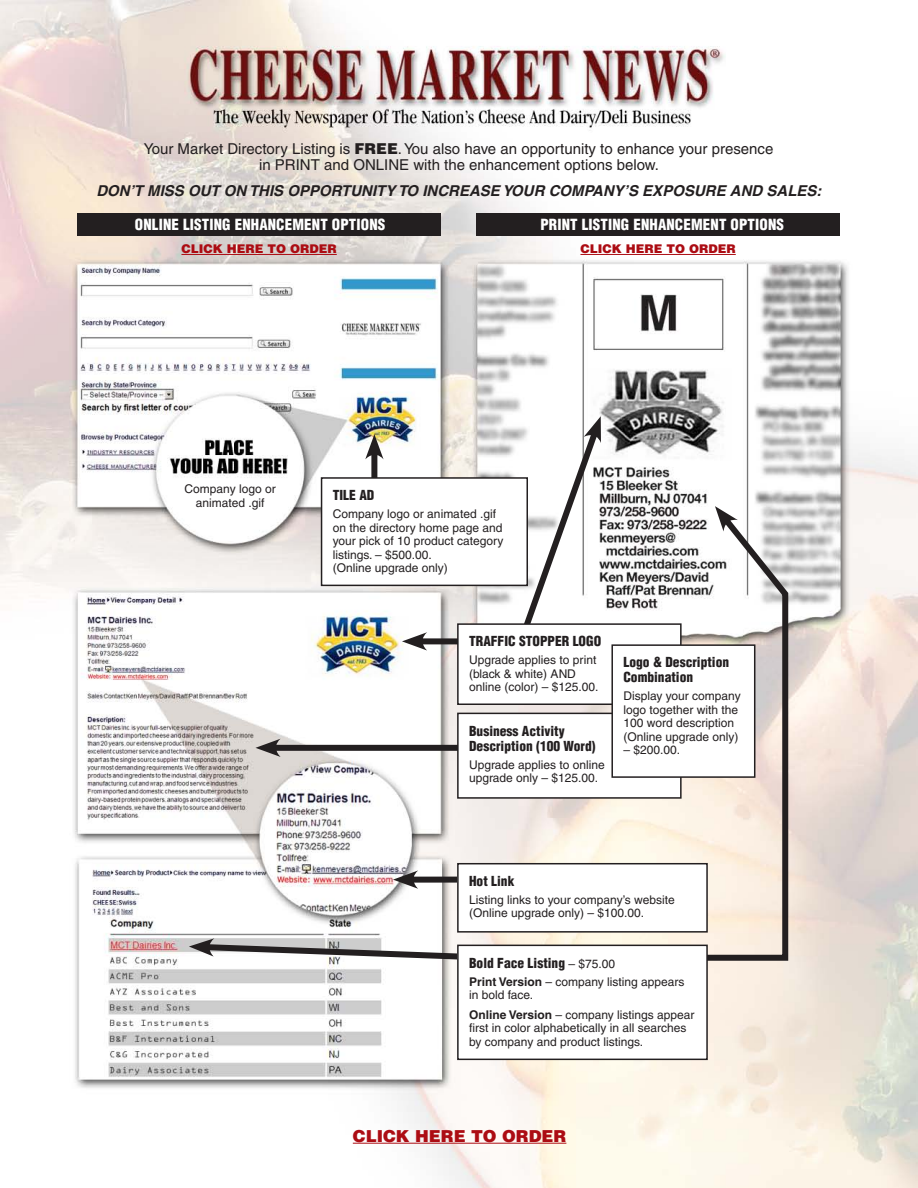
<style>
.page{position:relative;width:918px;height:1188px;background:#fff}
.page>*{position:absolute;margin:0;border:0;box-sizing:border-box;transform-origin:0 0}
.t1{font:900 16.5px "Helvetica";color:#ac0c13}
.t2{font:15px/16.5px "Helvetica";color:#231f20;text-align:center}
.t3{font:italic 700 15px "Helvetica";color:#231f20}
.t4{font:900 condensed 15px "Helvetica";letter-spacing:.01em;color:#fff}
.t5{font:900 condensed 13.5px/15px "Helvetica";color:#231f20}
.t6{font:12px/13.5px "Helvetica";color:#231f20}
.t7{font:900 12px "Helvetica";color:#ac0c13}
.s1{font-weight:900}
.s2{font-weight:400;font-stretch:normal;font-size:12px}
.s3{font-weight:700}
</style>
<div class="page">
<img style="left:0;top:0;width:918px;height:1188px">
<svg style="left:633px;top:509px;width:158px;height:455px"></svg>
<svg style="left:715px;top:506px;width:23px;height:26px"></svg>
<div style="left:270px;top:745px;width:252px;height:6px;background:#231f20"></div>
<svg style="left:255px;top:739px;width:26px;height:18px"></svg>
<div style="left:458px;top:624px;width:223px;height:80px;background:#fff"></div>
<div style="left:322px;top:478px;width:205px;height:107px;background:#fff"></div>
<div style="left:458px;top:713px;width:223px;height:85px;background:#fff"></div>
<svg style="left:329px;top:416px;width:279px;height:392px"></svg>
<div style="left:457px;top:713px;width:225px;height:86px;border:2px solid #231f20"></div>
<div style="left:612px;top:645px;width:143px;height:132px;background:#fff"></div>
<div style="left:611px;top:644px;width:144px;height:134px;border:2px solid #231f20"></div>
<div style="left:458px;top:945px;width:249px;height:114px;background:#fff"></div>
<div style="left:458px;top:864px;width:249px;height:68px;background:#fff"></div>
<svg style="left:189px;top:870px;width:509px;height:193px"></svg>
<div style="left:457px;top:863px;width:251px;height:70px;border:2px solid #231f20"></div>
<svg style="left:182px;top:481px;width:97px;height:31px"></svg>
<div style="left:77px;top:213px;width:364px;height:23px;background:#231f20"></div>
<div style="left:476px;top:213px;width:364px;height:23px;background:#231f20"></div>
<hr style="left:353px;top:1143px;width:213px;height:1px;background:#ac0c13">
<hr style="left:181px;top:254px;width:156px;height:1px;background:#ac0c13">
<hr style="left:580px;top:254px;width:156px;height:1px;background:#ac0c13">
<p class="t2" style="left:144px;top:140px;width:631px">Your Market Directory Listing is <span class="s1">FREE</span>. You also have an opportunity to enhance your presence in PRINT and ONLINE with the enhancement options below.</p>
<p class="t3" style="left:96px;top:182px;width:727px">DON’T MISS OUT ON THIS OPPORTUNITY TO INCREASE YOUR COMPANY’S EXPOSURE AND SALES:</p>
<p class="t4" style="left:135px;top:216px;width:252px">ONLINE LISTING ENHANCEMENT OPTIONS</p>
<p class="t4" style="left:540px;top:216px;width:245px">PRINT LISTING ENHANCEMENT OPTIONS</p>
<p class="t7" style="left:181px;top:241px;width:157px">CLICK HERE TO ORDER</p>
<p class="t7" style="left:580px;top:241px;width:157px">CLICK HERE TO ORDER</p>
<p class="t6" style="left:185px;top:482px;width:93px;text-align:center">Company logo or animated .gif</p>
<p class="t5" style="left:333px;top:488px;width:43px">TILE AD</p>
<p class="t6" style="left:333px;top:507px;width:172px">Company logo or animated .gif on the directory home page and your pick of 10 product category listings. – $500.00.<br>(Online upgrade only)</p>
<p class="t5" style="left:469px;top:634px;width:134px">TRAFFIC STOPPER LOGO</p>
<p class="t6" style="left:469px;top:653px;width:131px">Upgrade applies to print (black &amp; white) AND online (color) – $125.00.</p>
<p class="t5" style="left:469px;top:723px;width:128px">Business Activity<br>Description (100 Word)</p>
<p class="t6" style="left:469px;top:758px;width:137px">Upgrade applies to online upgrade only – $125.00.</p>
<p class="t5" style="left:623px;top:655px;width:107px">Logo &amp; Description<br>Combination</p>
<p class="t6" style="left:623px;top:689px;width:119px">Display your company logo together with the<br>100 word description (Online upgrade only)</p>
<p class="t6" style="left:623px;top:743px;width:58px">– $200.00.</p>
<p class="t5" style="left:469px;top:873px;width:47px">Hot Link</p>
<p class="t6" style="left:469px;top:893px;width:207px">Listing links to your company’s website (Online upgrade only) – $100.00.</p>
<p class="t5" style="left:469px;top:955px;width:148px">Bold Face Listing <span class="s2">– $75.00</span></p>
<p class="t6" style="left:469px;top:975px;width:217px"><span class="s3">Print Version</span> – company listing appears in bold face.</p>
<p class="t6" style="left:469px;top:1008px;width:227px"><span class="s3">Online Version</span> – company listings appear first in color alphabetically in all searches by company and product listings.</p>
<h1 class="t1" style="left:353px;top:1125px;width:215px">CLICK HERE TO ORDER</h1>
</div>
